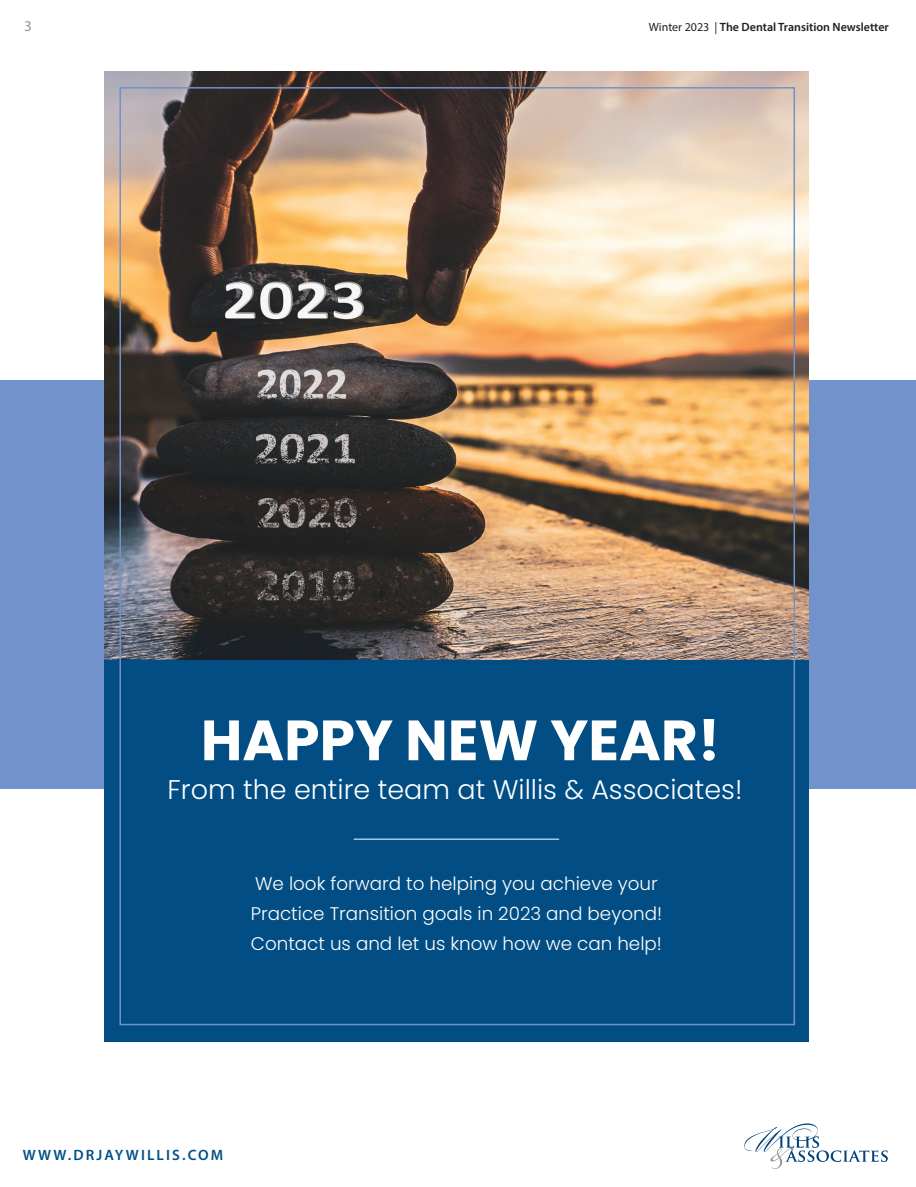
<style>
.page{position:relative;width:916px;height:1187px;background:#fff}
.page>*{position:absolute;margin:0;border:0;box-sizing:border-box;transform-origin:0 0}
.t1{font:700 56.7px "Poppins";color:#fff}
.t2{font:300 27px "Poppins";color:#fff}
.t3{font:300 18.3px/30.2px "Poppins";color:#fff}
.t4{font:600 15px "Myriad Pro";letter-spacing:.14em;color:#005187}
.t5{font:15px "Myriad Pro";color:#939598}
.t6{font:600 12px "Myriad Pro";color:#231f20}
.s1{font-weight:400}
</style>
<div class="page">
<svg style="left:744px;top:1123px;width:143px;height:46px"></svg>
<div style="left:0;top:381px;width:915px;height:408px;background:#7192cb"></div>
<div style="left:104px;top:72px;width:704px;height:970px;background:#024e84"></div>
<img style="left:104px;top:72px;width:704px;height:587px">
<hr style="left:353px;top:839px;width:206px;height:1px;background:#fff">
<p class="t5" style="left:24px;top:17px;width:9px">3</p>
<p class="t6" style="left:648px;top:19px;width:241px"><span class="s1">Winter 2023 |</span> The Dental Transition Newsletter</p>
<h1 class="t1" style="left:201px;top:707px;width:520px">HAPPY NEW YEAR!</h1>
<h2 class="t2" style="left:167px;top:774px;width:576px">From the entire team at Willis &amp; Associates!</h2>
<p class="t3" style="left:251px;top:868px;width:412px">We look forward to helping you achieve your<br>Practice Transition goals in 2023 and beyond!<br>Contact us and let us know how we can help!</p>
<p class="t4" style="left:23px;top:1145px;width:202px">WWW.DRJAYWILLIS.COM</p>
</div>
